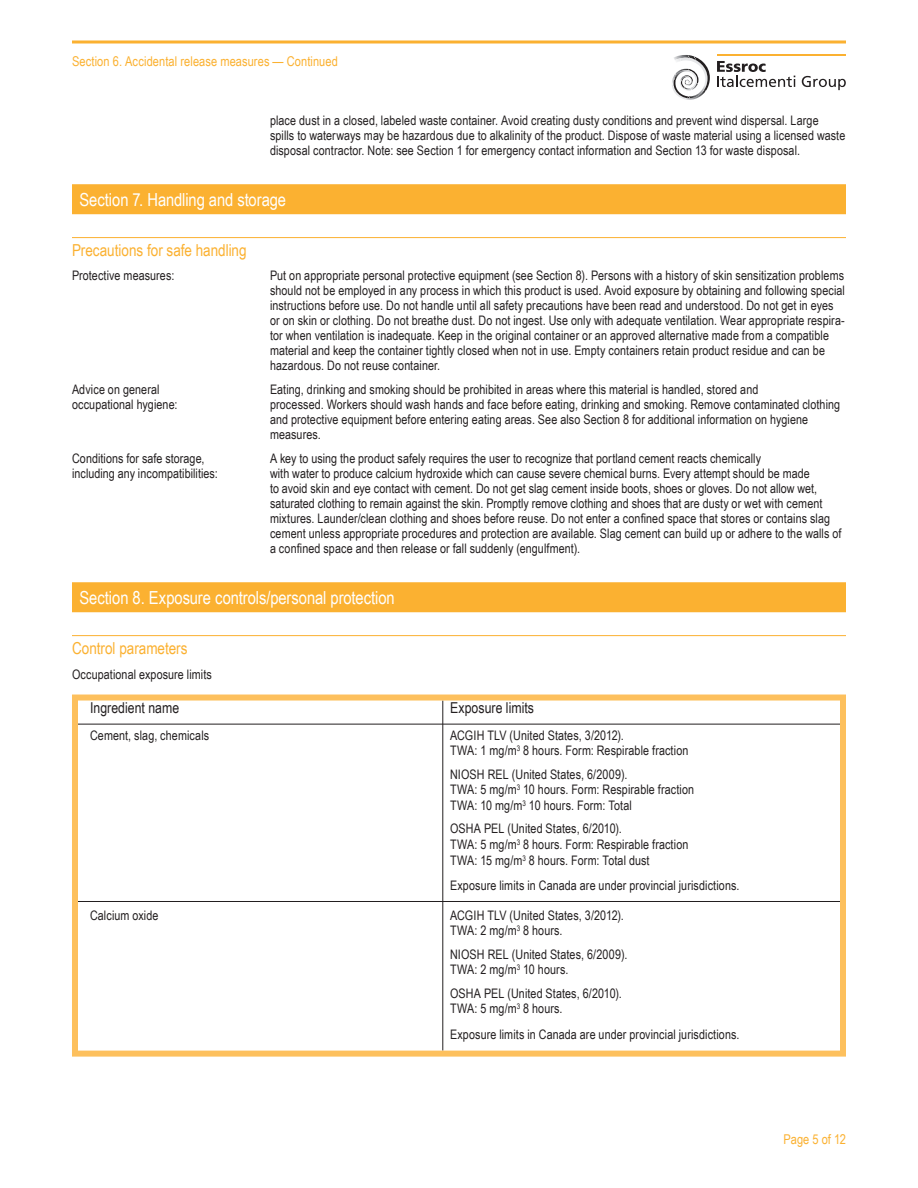
<style>
.page{position:relative;width:918px;height:1188px;background:#fff}
.page>*{position:absolute;margin:0;border:0;box-sizing:border-box;transform-origin:0 0}
.HEADLINE_1A{font:18px "Arial Narrow";letter-spacing:-.005em;color:#fff}
.SUBHEAD_1_WITH_RULE{font:16.5px "Arial Narrow";color:#fbb131}
.TABLE_COLUMN_HEADING{font:15px "Arial Narrow";letter-spacing:.005em;color:#231f20}
.t1{font:13.5px "Arial Narrow";letter-spacing:.005em;color:#fbb131}
.BODY_1{font:13.2px/15px "Arial Narrow";letter-spacing:.005em;color:#231f20}
.TABLE_BODY{font:13.2px/25.5px "Arial Narrow";letter-spacing:.01em;color:#231f20}
.BODY_1_-_SECOND_LINE{font:13.2px/15px "Arial Narrow";letter-spacing:.01em;color:#231f20}
.SECTION_8_TABLE{font:13.2px "Arial Narrow";letter-spacing:.01em;color:#231f20}
.TABLE-8-RULE_ABOVE{font:13.2px "Arial Narrow";letter-spacing:.005em;color:#231f20}
</style>
<div class="page">
<svg style="left:72px;top:40px;width:774px;height:4px;background:#fbc464"></svg>
<svg style="left:672px;top:57px;width:38px;height:43px"></svg>
<img style="left:673px;top:55px;width:23px;height:5px">
<img style="left:675px;top:58px;width:18px;height:5px">
<hr style="left:717px;top:55px;width:129px;height:1px;background:#fbb131">
<svg style="left:717px;top:61px;width:78px;height:26px"></svg>
<svg style="left:802px;top:76px;width:44px;height:14px"></svg>
<div style="left:72px;top:184px;width:774px;height:30px;background:#fbb131"></div>
<hr style="left:72px;top:237px;width:774px;height:1px;background:#fbb131">
<div style="left:72px;top:582px;width:774px;height:30px;background:#fbb131"></div>
<hr style="left:72px;top:635px;width:774px;height:1px;background:#fbb131">
<hr style="left:72px;top:724px;width:774px;height:1px;background:#231f20">
<hr style="left:72px;top:901px;width:774px;height:1px;background:#231f20">
<hr style="left:443px;top:701px;width:1px;height:350px;background:#231f20">
<div style="left:72px;top:695px;width:774px;height:362px;border:6px solid #fdc05d"></div>
<p class="t1" style="left:72px;top:51px;width:267px">Section 6. Accidental release measures — Continued</p>
<p class="BODY_1" style="left:270px;top:112px;width:577px">place dust in a closed, labeled waste container. Avoid creating dusty conditions and prevent wind dispersal. Large spills to waterways may be hazardous due to alkalinity of the product. Dispose of waste material using a licensed waste disposal contractor. Note: see Section 1 for emergency contact information and Section 13 for waste disposal.</p>
<p class="HEADLINE_1A" style="left:80px;top:186px;width:208px">Section 7. Handling and storage</p>
<p class="SUBHEAD_1_WITH_RULE" style="left:72px;top:238px;width:176px">Precautions for safe handling</p>
<p class="BODY_1" style="left:72px;top:267px;width:104px">Protective measures:</p>
<p class="BODY_1" style="left:270px;top:267px;width:577px">Put on appropriate personal protective equipment (see Section 8). Persons with a history of skin sensitization problems should not be employed in any process in which this product is used. Avoid exposure by obtaining and following special instructions before use. Do not handle until all safety precautions have been read and understood. Do not get in eyes or on skin or clothing. Do not breathe dust. Do not ingest. Use only with adequate ventilation. Wear appropriate respira&shy;tor when ventilation is inadequate. Keep in the original container or an approved alternative made from a compatible material and keep the container tightly closed when not in use. Empty containers retain product residue and can be hazardous. Do not reuse container.</p>
<p class="BODY_1" style="left:72px;top:381px;width:89px">Advice on general</p>
<p class="BODY_1" style="left:270px;top:381px;width:490px">Eating, drinking and smoking should be prohibited in areas where this material is handled, stored and</p>
<p class="BODY_1_-_SECOND_LINE" style="left:72px;top:396px;width:107px">occupational hygiene:</p>
<p class="BODY_1_-_SECOND_LINE" style="left:270px;top:396px;width:572px">processed. Workers should wash hands and face before eating, drinking and smoking. Remove contaminated clothing and protective equipment before entering eating areas. See also Section 8 for additional information on hygiene measures.</p>
<p class="BODY_1" style="left:72px;top:450px;width:134px">Conditions for safe storage,</p>
<p class="BODY_1" style="left:270px;top:450px;width:493px">A key to using the product safely requires the user to recognize that portland cement reacts chemically</p>
<p class="BODY_1" style="left:72px;top:465px;width:147px">including any incompatibilities:</p>
<p class="BODY_1" style="left:270px;top:465px;width:573px">with water to produce calcium hydroxide which can cause severe chemical burns. Every attempt should be made<br>to avoid skin and eye contact with cement. Do not get slag cement inside boots, shoes or gloves. Do not allow wet, saturated clothing to remain against the skin. Promptly remove clothing and shoes that are dusty or wet with cement mixtures. Launder/clean clothing and shoes before reuse. Do not enter a confined space that stores or contains slag cement unless appropriate procedures and protection are available. Slag cement can build up or adhere to the walls of a confined space and then release or fall suddenly (engulfment).</p>
<p class="HEADLINE_1A" style="left:80px;top:584px;width:317px">Section 8. Exposure controls/personal protection</p>
<p class="SUBHEAD_1_WITH_RULE" style="left:72px;top:636px;width:117px">Control parameters</p>
<p class="BODY_1" style="left:72px;top:666px;width:141px">Occupational exposure limits</p>
<p class="TABLE_COLUMN_HEADING" style="left:90px;top:697px;width:91px">Ingredient name</p>
<p class="TABLE_COLUMN_HEADING" style="left:450px;top:697px;width:86px">Exposure limits</p>
<p class="TABLE_BODY" style="left:90px;top:722px;width:121px">Cement, slag, chemicals</p>
<p class="TABLE_BODY" style="left:450px;top:722px;width:175px">ACGIH TLV (United States, 3/2012).</p>
<p class="TABLE_BODY" style="left:450px;top:738px;width:240px">TWA: 1 mg/m<sup>3</sup> 8 hours. Form: Respirable fraction</p>
<p class="SECTION_8_TABLE" style="left:450px;top:764px;width:179px">NIOSH REL (United States, 6/2009).</p>
<p class="TABLE_BODY" style="left:450px;top:777px;width:246px">TWA: 5 mg/m<sup>3</sup> 10 hours. Form: Respirable fraction</p>
<p class="TABLE_BODY" style="left:450px;top:792px;width:183px">TWA: 10 mg/m<sup>3</sup> 10 hours. Form: Total</p>
<p class="SECTION_8_TABLE" style="left:450px;top:819px;width:173px">OSHA PEL (United States, 6/2010).</p>
<p class="TABLE_BODY" style="left:450px;top:831px;width:240px">TWA: 5 mg/m<sup>3</sup> 8 hours. Form: Respirable fraction</p>
<p class="TABLE_BODY" style="left:450px;top:847px;width:291px">TWA: 15 mg/m<sup>3</sup> 8 hours. Form: Total dust<br>Exposure limits in Canada are under provincial jurisdictions.</p>
<p class="TABLE-8-RULE_ABOVE" style="left:90px;top:905px;width:70px">Calcium oxide</p>
<p class="TABLE-8-RULE_ABOVE" style="left:450px;top:905px;width:175px">ACGIH TLV (United States, 3/2012).</p>
<p class="TABLE_BODY" style="left:450px;top:918px;width:114px">TWA: 2 mg/m<sup>3</sup> 8 hours.</p>
<p class="SECTION_8_TABLE" style="left:450px;top:944px;width:179px">NIOSH REL (United States, 6/2009).</p>
<p class="TABLE_BODY" style="left:450px;top:957px;width:120px">TWA: 2 mg/m<sup>3</sup> 10 hours.</p>
<p class="SECTION_8_TABLE" style="left:450px;top:983px;width:173px">OSHA PEL (United States, 6/2010).</p>
<p class="TABLE_BODY" style="left:450px;top:996px;width:291px">TWA: 5 mg/m<sup>3</sup> 8 hours.<br>Exposure limits in Canada are under provincial jurisdictions.</p>
<p class="t1" style="left:783px;top:1129px;width:64px">Page 5 of 12</p>
</div>
